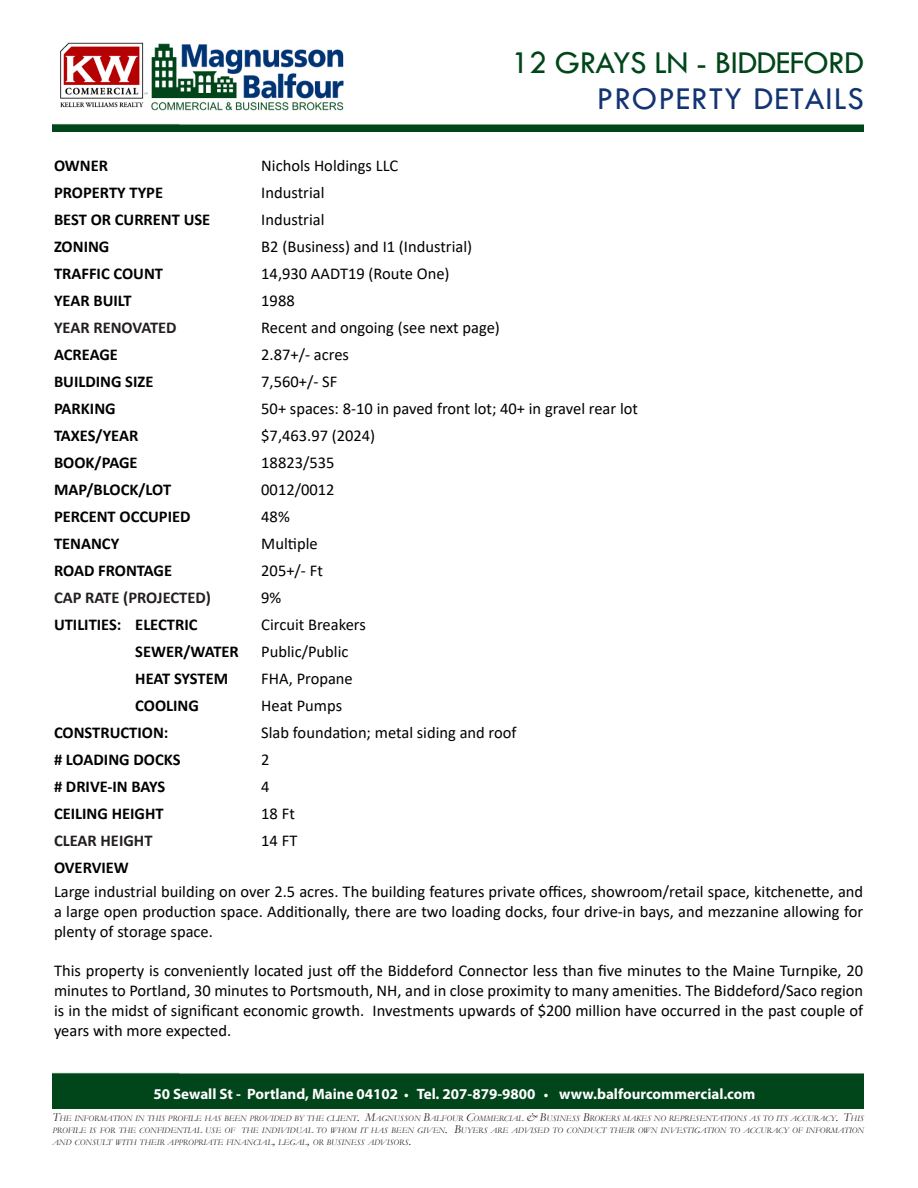
<style>
.page{position:relative;width:918px;height:1188px;background:#fff}
.page>*{position:absolute;margin:0;border:0;box-sizing:border-box;transform-origin:0 0}
.t1{font:33px "Tw Cen";letter-spacing:-.02em;color:#00461a}
.t2{font:33px "Tw Cen";letter-spacing:.03em;color:#133473}
.t3{font:16.5px/19.8px "Calibri";color:#000;text-align:justify}
.t4{font:700 16.5px "Calibri";color:#000}
.t5{font:700 16.5px "Calibri";color:#231f20}
.t6{font:700 15px "Myriad Pro";color:#fff}
.t7{font:italic 8.4px/12px "Garamond";color:#231f20;text-align:justify}
.s1{font-size:13.5px}
.s2{font-size:12px}
</style>
<div class="page">
<img style="left:60px;top:42px;width:88px;height:66px">
<img style="left:151px;top:43px;width:193px;height:68px">
<img style="left:52px;top:123px;width:812px;height:9px">
<div style="left:52px;top:1072px;width:812px;height:36px;background:#01461a"></div>
<p class="t1" style="left:511px;top:43px;width:354px">12 GRAYS LN - BIDDEFORD</p>
<p class="t2" style="left:597px;top:79px;width:269px">PROPERTY DETAILS</p>
<p class="t4" style="left:54px;top:153px;width:56px">OWNER</p>
<p class="t3" style="left:261px;top:155px;width:139px">Nichols Holdings LLC</p>
<p class="t4" style="left:54px;top:180px;width:111px">PROPERTY TYPE</p>
<p class="t3" style="left:261px;top:182px;width:65px">Industrial</p>
<p class="t4" style="left:54px;top:207px;width:158px">BEST OR CURRENT USE</p>
<p class="t3" style="left:261px;top:209px;width:65px">Industrial</p>
<p class="t4" style="left:54px;top:234px;width:57px">ZONING</p>
<p class="t3" style="left:261px;top:236px;width:212px">B2 (Business) and I1 (Industrial)</p>
<p class="t4" style="left:54px;top:261px;width:111px">TRAFFIC COUNT</p>
<p class="t3" style="left:261px;top:263px;width:190px">14,930 AADT19 (Route One)</p>
<p class="t4" style="left:54px;top:288px;width:79px">YEAR BUILT</p>
<p class="t3" style="left:261px;top:290px;width:35px">1988</p>
<p class="t5" style="left:54px;top:315px;width:124px">YEAR RENOVATED</p>
<p class="t3" style="left:261px;top:317px;width:240px">Recent and ongoing (see next page)</p>
<p class="t4" style="left:54px;top:342px;width:66px">ACREAGE</p>
<p class="t3" style="left:261px;top:344px;width:89px">2.87+/- acres</p>
<p class="t4" style="left:54px;top:369px;width:101px">BUILDING SIZE</p>
<p class="t3" style="left:261px;top:371px;width:78px">7,560+/- SF</p>
<p class="t4" style="left:54px;top:396px;width:63px">PARKING</p>
<p class="t3" style="left:261px;top:398px;width:378px">50+ spaces: 8-10 in paved front lot; 40+ in gravel rear lot</p>
<p class="t4" style="left:54px;top:423px;width:86px">TAXES/YEAR</p>
<p class="t3" style="left:261px;top:425px;width:116px">$7,463.97 (2024)</p>
<p class="t4" style="left:54px;top:450px;width:85px">BOOK/PAGE</p>
<p class="t3" style="left:261px;top:452px;width:75px">18823/535</p>
<p class="t4" style="left:54px;top:477px;width:119px">MAP/BLOCK/LOT</p>
<p class="t3" style="left:261px;top:479px;width:75px">0012/0012</p>
<p class="t4" style="left:54px;top:504px;width:138px">PERCENT OCCUPIED</p>
<p class="t3" style="left:261px;top:506px;width:30px">48%</p>
<p class="t4" style="left:54px;top:531px;width:67px">TENANCY</p>
<p class="t3" style="left:261px;top:533px;width:58px">Multiple</p>
<p class="t4" style="left:54px;top:558px;width:120px">ROAD FRONTAGE</p>
<p class="t3" style="left:261px;top:560px;width:63px">205+/- Ft</p>
<p class="t5" style="left:54px;top:585px;width:159px">CAP RATE (PROJECTED)</p>
<p class="t3" style="left:261px;top:587px;width:22px">9%</p>
<p class="t4" style="left:54px;top:612px;width:69px">UTILITIES:</p>
<p class="t4" style="left:135px;top:612px;width:64px">ELECTRIC</p>
<p class="t3" style="left:261px;top:614px;width:106px">Circuit Breakers</p>
<p class="t4" style="left:135px;top:639px;width:105px">SEWER/WATER</p>
<p class="t3" style="left:261px;top:641px;width:89px">Public/Public</p>
<p class="t4" style="left:135px;top:666px;width:94px">HEAT SYSTEM</p>
<p class="t3" style="left:261px;top:668px;width:93px">FHA, Propane</p>
<p class="t4" style="left:135px;top:693px;width:65px">COOLING</p>
<p class="t3" style="left:261px;top:695px;width:82px">Heat Pumps</p>
<p class="t4" style="left:54px;top:720px;width:116px">CONSTRUCTION:</p>
<p class="t3" style="left:261px;top:722px;width:257px">Slab foundation; metal siding and roof</p>
<p class="t4" style="left:54px;top:747px;width:128px"># LOADING DOCKS</p>
<p class="t3" style="left:261px;top:749px;width:10px">2</p>
<p class="t4" style="left:54px;top:774px;width:113px"># DRIVE-IN BAYS</p>
<p class="t3" style="left:261px;top:776px;width:10px">4</p>
<p class="t4" style="left:54px;top:801px;width:111px">CEILING HEIGHT</p>
<p class="t3" style="left:261px;top:803px;width:35px">18 Ft</p>
<p class="t5" style="left:54px;top:828px;width:100px">CLEAR HEIGHT</p>
<p class="t3" style="left:261px;top:830px;width:38px">14 FT</p>
<p class="t4" style="left:54px;top:855px;width:76px">OVERVIEW</p>
<p class="t3" style="left:54px;top:881px;width:811px">Large industrial building on over 2.5 acres. The building features private offices, showroom/retail space, kitchenette, and a large open production space. Additionally, there are two loading docks, four drive-in bays, and mezzanine allowing for plenty of storage space.</p>
<p class="t3" style="left:54px;top:960px;width:811px">This property is conveniently located just off the Biddeford Connector less than five minutes to the Maine Turnpike, 20 minutes to Portland, 30 minutes to Portsmouth, NH, and in close proximity to many amenities. The Biddeford/Saco region is in the midst of significant economic growth. Investments upwards of $200 million have occurred in the past couple of years with more expected.</p>
<p class="t6" style="left:153px;top:1084px;width:604px">50 Sewall St - Portland, Maine 04102 <span class="s1">•</span> Tel. 207-879-9800 <span class="s1">•</span> www.balfourcommercial.com</p>
<p class="t7" style="left:52px;top:1112px;width:813px"><span class="s2">T</span>HE INFORMATION IN THIS PROFILE HAS BEEN PROVIDED BY THE CLIENT<span class="s2">. M</span>AGNUSSON <span class="s2">B</span>ALFOUR <span class="s2">C</span>OMMERCIAL <span class="s2">&amp; B</span>USINESS <span class="s2">B</span>ROKERS MAKES NO REPRESENTATIONS AS TO ITS ACCURACY<span class="s2">. T</span>HIS PROFILE IS FOR THE CONFIDENTIAL USE OF THE INDIVIDUAL TO WHOM IT HAS BEEN GIVEN<span class="s2">. B</span>UYERS ARE ADVISED TO CONDUCT THEIR OWN INVESTIGATION TO ACCURACY OF INFORMATION AND CONSULT WITH THEIR APPROPRIATE FINANCIAL<span class="s2">,</span> LEGAL<span class="s2">,</span> OR BUSINESS ADVISORS<span class="s2">.</span></p>
</div>
